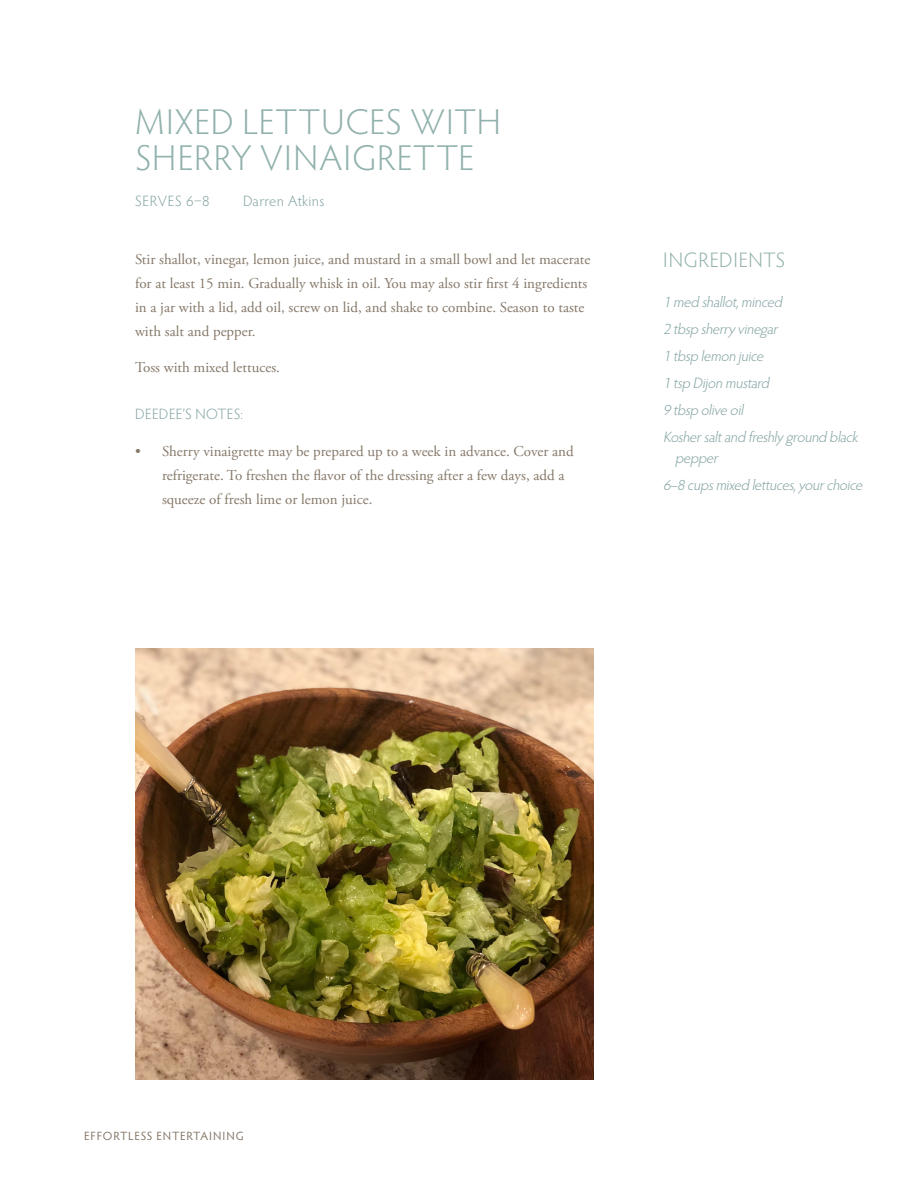
<style>
.page{position:relative;width:918px;height:1188px;background:#fff}
.page>*{position:absolute;margin:0;border:0;box-sizing:border-box;transform-origin:0 0}
.HEAD3{font:300 36px/36px "Hypatia Sans Pro";letter-spacing:.025em;color:#91b1ac}
.HEAD2{font:300 21px "Hypatia Sans Pro";letter-spacing:.025em;color:#91b1ac}
.BODY-recipe{font:15px/24px "Adobe Garamond Pro";color:#867869}
.RECIPE-Ingredients{font:italic 300 15px/21px "Hypatia Sans Pro";letter-spacing:-.02em;color:#83a2a2}
.RECIPE-Ingredients-2{font:300 15px "Hypatia Sans Pro";letter-spacing:.02em;color:#83a2a2}
.QUOTE-attribution{font:300 15px "Hypatia Sans Pro";letter-spacing:.02em;color:#83a2a2}
.t1{font:12px "Hypatia Sans Pro";letter-spacing:.065em;color:#867869}
</style>
<div class="page">
<img style="left:135px;top:648px;width:458px;height:432px">
<p class="HEAD3" style="left:135px;top:103px;width:367px">MIXED LETTUCES WITH<br>SHERRY VINAIGRETTE</p>
<p class="RECIPE-Ingredients-2" style="left:135px;top:192px;width:76px">SERVES 6–8</p>
<p class="RECIPE-Ingredients-2" style="left:243px;top:192px;width:83px">Darren Atkins</p>
<p class="BODY-recipe" style="left:135px;top:248px;width:457px">Stir shallot, vinegar, lemon juice, and mustard in a small bowl and let macerate for at least 15 min. Gradually whisk in oil. You may also stir first 4 ingredients in a jar with a lid, add oil, screw on lid, and shake to combine. Season to taste with salt and pepper.</p>
<p class="BODY-recipe" style="left:135px;top:356px;width:147px">Toss with mixed lettuces.</p>
<p class="QUOTE-attribution" style="left:135px;top:404px;width:109px">DEEDEE’S NOTES:</p>
<p class="BODY-recipe" style="left:162px;top:440px;width:413px;text-indent:-27px">• Sherry vinaigrette may be prepared up to a week in advance. Cover and refrigerate. To freshen the flavor of the dressing after a few days, add a squeeze of fresh lime or lemon juice.</p>
<p class="HEAD2" style="left:663px;top:247px;width:124px">INGREDIENTS</p>
<p class="RECIPE-Ingredients" style="left:663px;top:291px;width:124px">1 med shallot,minced</p>
<p class="RECIPE-Ingredients" style="left:663px;top:318px;width:120px">2 tbsp sherry vinegar</p>
<p class="RECIPE-Ingredients" style="left:663px;top:345px;width:105px">1 tbsp lemon juice</p>
<p class="RECIPE-Ingredients" style="left:663px;top:372px;width:111px">1 tsp Dijon mustard</p>
<p class="RECIPE-Ingredients" style="left:663px;top:399px;width:85px">9 tbsp olive oil</p>
<p class="RECIPE-Ingredients" style="left:675px;top:426px;width:188px;text-indent:-12px">Koshersaltand freshly ground black pepper</p>
<p class="RECIPE-Ingredients" style="left:663px;top:474px;width:204px">6–8 cupsmixed lettuces,yourchoice</p>
<p class="t1" style="left:84px;top:1128px;width:161px">EFFORTLESS ENTERTAINING</p>
</div>
